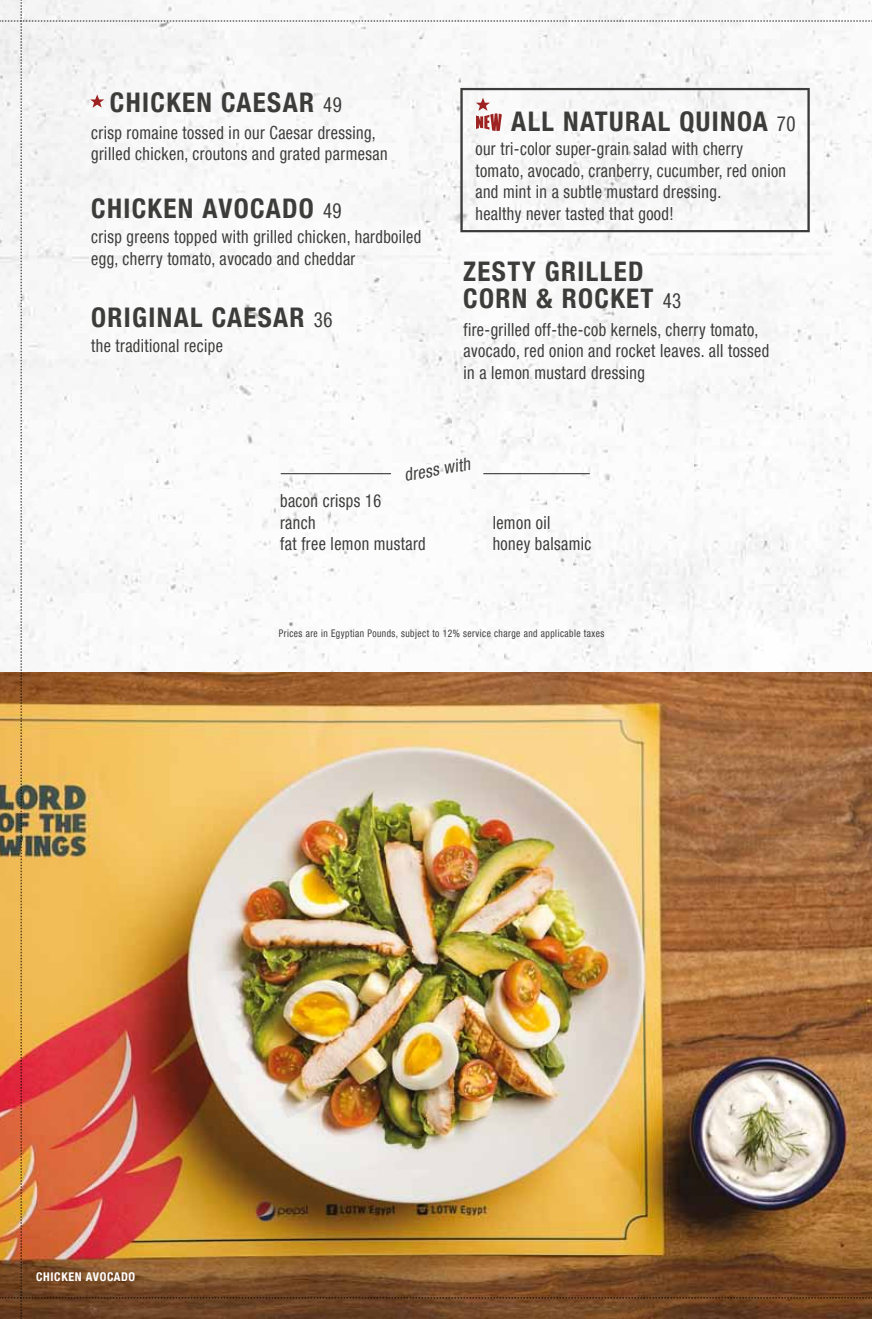
<style>
.page{position:relative;width:872px;height:1319px;background:#fff}
.page>*{position:absolute;margin:0;border:0;box-sizing:border-box;transform-origin:0 0}
.t1{font:700 condensed 27px/27px "Helvetica Neue LT Com";letter-spacing:.05em;color:#3c3c3b}
.t2{font:condensed 18px/21.6px "Helvetica Neue LT Com";letter-spacing:.025em;color:#3c3c3b;scale:.9 1}
.t3{font:italic condensed 17.7px "Helvetica Neue LT Com";color:#3c3c3b;scale:.93 1}
.t4{font:700 condensed 12px "Helvetica Neue LT Com";letter-spacing:.05em;color:#fff}
.t5{font:condensed 10.5px "Helvetica Neue LT Com";letter-spacing:.05em;color:#3c3c3b;scale:.9 1}
.s1{font-weight:400;font-size:21px}
</style>
<div class="page">
<img style="left:0;top:0;width:872px;height:1318px">
<p class="t1" style="left:110px;top:89px;width:233px">CHICKEN CAESAR <span class="s1">49</span></p>
<p class="t2" style="left:91px;top:121px;width:331px">crisp romaine tossed in our Caesar dressing, grilled chicken, croutons and grated parmesan</p>
<p class="t1" style="left:91px;top:195px;width:252px">CHICKEN AVOCADO <span class="s1">49</span></p>
<p class="t2" style="left:91px;top:225px;width:368px">crisp greens topped with grilled chicken, hardboiled egg, cherry tomato, avocado and cheddar</p>
<p class="t1" style="left:91px;top:304px;width:243px">ORIGINAL CAESAR <span class="s1">36</span></p>
<p class="t2" style="left:91px;top:335px;width:148px">the traditional recipe</p>
<p class="t1" style="left:511px;top:108px;width:286px">ALL NATURAL QUINOA <span class="s1">70</span></p>
<p class="t2" style="left:475px;top:137px;width:347px">our tri-color super-grain salad with cherry tomato, avocado, cranberry, cucumber, red onion and mint in a subtle mustard dressing.<br>healthy never tasted that good!</p>
<p class="t1" style="left:463px;top:258px;width:219px">ZESTY GRILLED<br>CORN &amp; ROCKET <span class="s1">43</span></p>
<p class="t2" style="left:463px;top:318px;width:341px">fire-grilled off-the-cob kernels, cherry tomato, avocado, red onion and rocket leaves. all tossed in a lemon mustard dressing</p>
<p class="t3" style="left:402px;top:464px;width:73px;rotate:-10deg">dress with</p>
<p class="t2" style="left:280px;top:490px;width:163px">bacon crisps 16<br>ranch<br>fat free lemon mustard</p>
<p class="t2" style="left:492px;top:511px;width:111px">lemon oil honey balsamic</p>
<p class="t5" style="left:279px;top:627px;width:363px">Prices are in Egyptian Pounds, subject to 12% service charge and applicable taxes</p>
<p class="t4" style="left:36px;top:1269px;width:100px">CHICKEN AVOCADO</p>
</div>
